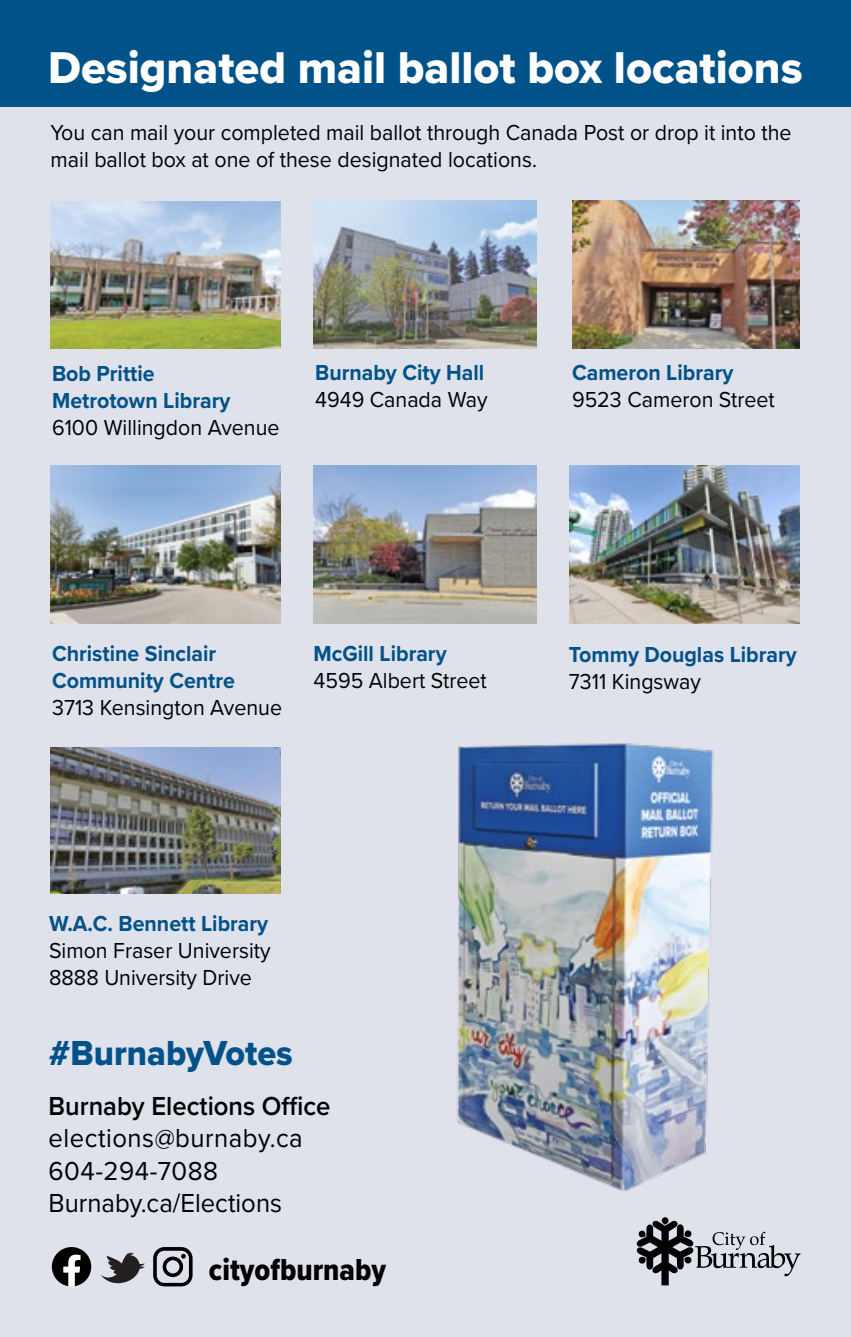
<style>
.page{position:relative;width:851px;height:1337px;background:#fff}
.page>*{position:absolute;margin:0;border:0;box-sizing:border-box;transform-origin:0 0}
.t1{font:46.12px "Proxima Nova Extrabld";color:#fff}
.t2{font:36px "Proxima Nova Extrabld";color:#005289;scale:.95 1}
.t3{font:31.5px "Proxima Nova Cond Extrabld";color:#000}
.t4{font:27px/32.4px "Proxima Nova";letter-spacing:.02em;color:#000;scale:.95 1}
.t5{font:600 27px "Proxima Nova";color:#000;scale:.95 1}
.t6{font:22.5px/27px "Proxima Nova";color:#000;scale:.95 1}
.t7{font:700 22.5px/27px "Proxima Nova";color:#005289;scale:.95 1}
</style>
<div class="page">
<div style="left:0;top:28px;width:850px;height:1308px;background:#dfe1eb"></div>
<div style="left:0;top:0;width:850px;height:106px;background:#005289"></div>
<svg style="left:636px;top:1217px;width:164px;height:68px"></svg>
<svg style="left:52px;top:1247px;width:39px;height:39px"></svg>
<svg style="left:101px;top:1252px;width:44px;height:31px"></svg>
<svg style="left:153px;top:1247px;width:39px;height:39px"></svg>
<img style="left:313px;top:201px;width:224px;height:147px">
<img style="left:313px;top:466px;width:224px;height:158px">
<img style="left:50px;top:466px;width:230px;height:158px">
<img style="left:50px;top:201px;width:230px;height:147px">
<img style="left:50px;top:747px;width:230px;height:146px">
<img style="left:572px;top:201px;width:227px;height:147px">
<img style="left:570px;top:466px;width:229px;height:157px">
<img style="left:457px;top:743px;width:257px;height:449px">
<h1 class="t1" style="left:48px;top:33px;width:755px">Designated mail ballot box locations</h1>
<p class="t6" style="left:51px;top:118px;width:781px">You can mail your completed mail ballot through Canada Post or drop it into the mail ballot box at one of these designated locations.</p>
<p class="t7" style="left:52px;top:359px;width:189px">Bob Prittie<br>Metrotown Library</p>
<p class="t6" style="left:52px;top:413px;width:241px">6100 Willingdon Avenue</p>
<p class="t7" style="left:315px;top:358px;width:179px">Burnaby City Hall</p>
<p class="t6" style="left:315px;top:385px;width:183px">4949 Canada Way</p>
<p class="t7" style="left:572px;top:358px;width:171px">Cameron Library</p>
<p class="t6" style="left:572px;top:385px;width:215px">9523 Cameron Street</p>
<p class="t7" style="left:52px;top:640px;width:194px">Christine Sinclair<br>Community Centre</p>
<p class="t6" style="left:52px;top:693px;width:243px">3713 Kensington Avenue</p>
<p class="t7" style="left:313px;top:640px;width:142px">McGill Library</p>
<p class="t6" style="left:313px;top:666px;width:184px">4595 Albert Street</p>
<p class="t7" style="left:49px;top:909px;width:232px">W.A.C. Bennett Library</p>
<p class="t6" style="left:49px;top:936px;width:235px">Simon Fraser University<br>8888 University Drive</p>
<h2 class="t2" style="left:49px;top:1026px;width:258px">#BurnabyVotes</h2>
<p class="t5" style="left:49px;top:1086px;width:298px">Burnaby Elections Office</p>
<p class="t4" style="left:49px;top:1121px;width:269px">elections@burnaby.ca<br>604-294-7088<br>Burnaby.ca/Elections</p>
<h3 class="t3" style="left:209px;top:1246px;width:178px">cityofburnaby</h3>
<p class="t7" style="left:569px;top:640px;width:241px">Tommy Douglas Library</p>
<p class="t6" style="left:569px;top:667px;width:140px">7311 Kingsway</p>
</div>
